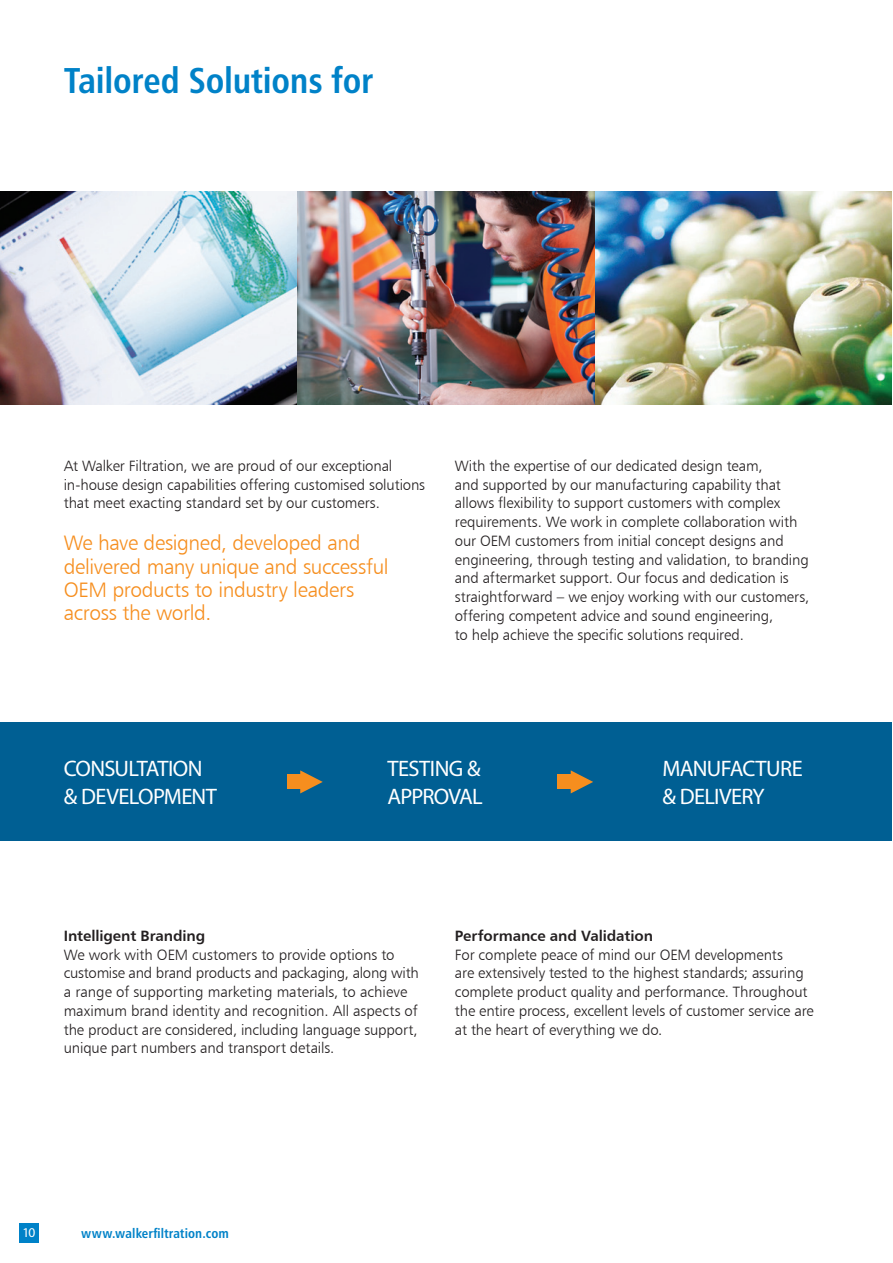
<style>
.page{position:relative;width:893px;height:1263px;background:#fff}
.page>*{position:absolute;margin:0;border:0;box-sizing:border-box;transform-origin:0 0}
.t1{font:36px "Humanist 777 BT Bold Condensed B";letter-spacing:-.005em;color:#0082c8}
.t2{font:22.5px/27.3px "Myriad Pro";letter-spacing:-.03em;color:#fff}
.t3{font:21px/23.2px "Humanist 777 BT Light B";letter-spacing:-.02em;color:#f68e1e}
.t4{font:15px/18.8px "Humanist 777 BT Light B";letter-spacing:-.01em;color:#231f20}
.t5{font:15px "Humanist 777 BT Bold B";letter-spacing:-.005em;color:#231f20}
.t6{font:13.5px "Humanist 777 BT Bold Condensed B";letter-spacing:.01em;color:#0082c8}
.t7{font:13.5px "Myriad Pro";color:#fff}
</style>
<div class="page">
<img style="left:0;top:192px;width:298px;height:212px">
<img style="left:594px;top:192px;width:298px;height:212px">
<div style="left:0;top:722px;width:892px;height:119px;background:#005f93"></div>
<img style="left:298px;top:192px;width:296px;height:212px">
<div style="left:19px;top:1223px;width:20px;height:19px;background:#0082c8"></div>
<svg style="left:300px;top:770px;width:23px;height:23px"></svg>
<div style="left:287px;top:775px;width:14px;height:14px;background:#f68e1e"></div>
<svg style="left:571px;top:770px;width:22px;height:23px"></svg>
<div style="left:557px;top:775px;width:15px;height:14px;background:#f68e1e"></div>
<h1 class="t1" style="left:64px;top:58px;width:311px">Tailored Solutions for</h1>
<p class="t4" style="left:64px;top:456px;width:363px">At Walker Filtration, we are proud of our exceptional in-house design capabilities offering customised solutions that meet exacting standard set by our customers.</p>
<h3 class="t3" style="left:64px;top:531px;width:326px">We have designed, developed and delivered many unique and successful<br>OEM products to industry leaders across the world.</h3>
<p class="t4" style="left:455px;top:456px;width:356px">With the expertise of our dedicated design team,<br>and supported by our manufacturing capability that allows flexibility to support customers with complex requirements. We work in complete collaboration with our OEM customers from initial concept designs and engineering, through testing and validation, to branding and aftermarket support. Our focus and dedication is straightforward – we enjoy working with our customers, offering competent advice and sound engineering,<br>to help achieve the specific solutions required.</p>
<h2 class="t2" style="left:64px;top:755px;width:155px">CONSULTATION &amp; DEVELOPMENT</h2>
<h2 class="t2" style="left:387px;top:755px;width:97px">TESTING &amp;<br>APPROVAL</h2>
<h2 class="t2" style="left:662px;top:755px;width:142px">MANUFACTURE &amp; DELIVERY</h2>
<p class="t5" style="left:64px;top:926px;width:143px">Intelligent Branding</p>
<p class="t4" style="left:64px;top:945px;width:357px">We work with OEM customers to provide options to customise and brand products and packaging, along with a range of supporting marketing materials, to achieve maximum brand identity and recognition. All aspects of the product are considered, including language support, unique part numbers and transport details.</p>
<p class="t5" style="left:455px;top:926px;width:200px">Performance and Validation</p>
<p class="t4" style="left:455px;top:945px;width:360px">For complete peace of mind our OEM developments<br>are extensively tested to the highest standards; assuring complete product quality and performance. Throughout the entire process, excellent levels of customer service are at the heart of everything we do.</p>
<p class="t7" style="left:23px;top:1224px;width:15px">10</p>
<p class="t6" style="left:81px;top:1225px;width:149px">www.walkerfiltration.com</p>
</div>
